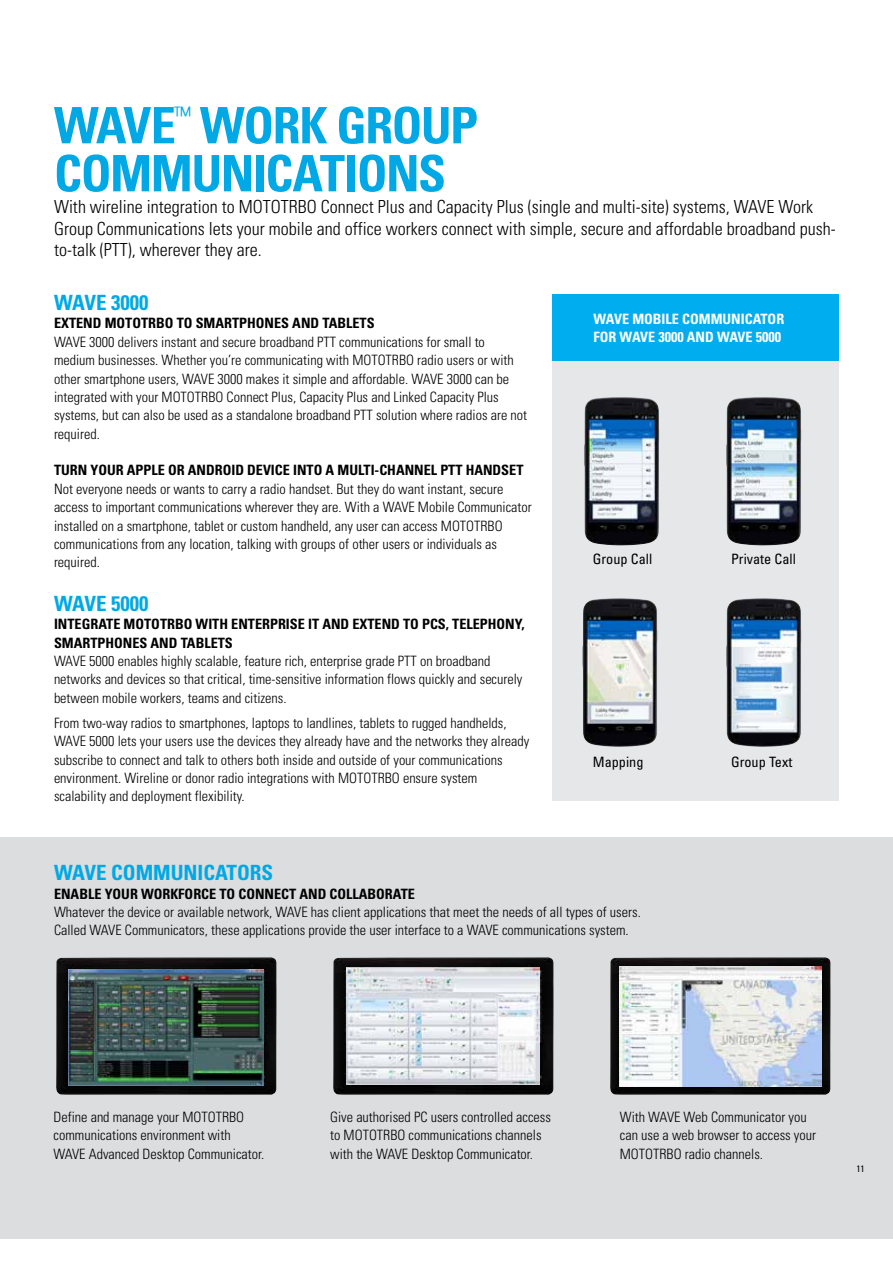
<style>
.page{position:relative;width:893px;height:1263px;background:#fff}
.page>*{position:absolute;margin:0;border:0;box-sizing:border-box;transform-origin:0 0}
.t1{font:700 condensed 50.25px/48px "Univers";letter-spacing:-.03em;color:#00a9e5}
.t2{font:700 condensed 21px "Univers";color:#00a9e5}
.t3{font:300 condensed 18px/21.6px "Univers";color:#000}
.t4{font:300 condensed 14.25px/18.3px "Univers";color:#000}
.t5{font:700 condensed 14.25px/18.3px "Univers";color:#000}
.t6{font:700 condensed 14.25px/18.3px "Univers";color:#fff}
.t7{font:condensed 14.25px "Univers";color:#000}
</style>
<div class="page">
<div style="left:553px;top:294px;width:286px;height:507px;background:#e6e7e8"></div>
<div style="left:553px;top:294px;width:286px;height:66px;background:#00aeef"></div>
<div style="left:0;top:837px;width:893px;height:402px;background:#dcddde"></div>
<img style="left:584px;top:397px;width:75px;height:148px">
<img style="left:582px;top:598px;width:76px;height:149px">
<img style="left:726px;top:598px;width:75px;height:149px">
<img style="left:726px;top:397px;width:75px;height:148px">
<img style="left:333px;top:957px;width:221px;height:138px">
<img style="left:346px;top:967px;width:193px;height:117px">
<img style="left:610px;top:957px;width:221px;height:138px">
<img style="left:619px;top:966px;width:203px;height:120px">
<img style="left:56px;top:957px;width:221px;height:138px">
<img style="left:69px;top:970px;width:195px;height:115px">
<h1 class="t1" style="left:54px;top:101px;width:426px">WAVE<sup>™</sup> WORK GROUP<br>COMMUNICATIONS</h1>
<p class="t3" style="left:54px;top:196px;width:783px">With wireline integration to MOTOTRBO Connect Plus and Capacity Plus (single and multi-site) systems, WAVE Work<br>Group Communications lets your mobile and office workers connect with simple, secure and affordable broadband push&shy;to-talk (PTT), wherever they are.</p>
<h2 class="t2" style="left:54px;top:290px;width:96px">WAVE 3000</h2>
<p class="t5" style="left:54px;top:314px;width:322px">EXTEND MOTOTRBO TO SMARTPHONES AND TABLETS</p>
<p class="t4" style="left:54px;top:333px;width:475px">WAVE 3000 delivers instant and secure broadband PTT communications for small to medium businesses. Whether you’re communicating with MOTOTRBO radio users or with other smartphone users, WAVE 3000 makes it simple and affordable. WAVE 3000 can be integrated with your MOTOTRBO Connect Plus, Capacity Plus and Linked Capacity Plus systems, but can also be used as a standalone broadband PTT solution where radios are not required.</p>
<p class="t5" style="left:54px;top:461px;width:471px">TURN YOUR APPLE OR ANDROID DEVICE INTO A MULTI-CHANNEL PTT HANDSET</p>
<p class="t4" style="left:54px;top:480px;width:479px">Not everyone needs or wants to carry a radio handset. But they do want instant, secure access to important communications wherever they are. With a WAVE Mobile Communicator installed on a smartphone, tablet or custom handheld, any user can access MOTOTRBO communications from any location, talking with groups of other users or individuals as required.</p>
<h2 class="t2" style="left:54px;top:591px;width:96px">WAVE 5000</h2>
<p class="t5" style="left:54px;top:615px;width:472px">INTEGRATE MOTOTRBO WITH ENTERPRISE IT AND EXTEND TO PCS, TELEPHONY,<br>SMARTPHONES AND TABLETS</p>
<p class="t4" style="left:54px;top:652px;width:470px">WAVE 5000 enables highly scalable, feature rich, enterprise grade PTT on broadband networks and devices so that critical, time-sensitive information flows quickly and securely between mobile workers, teams and citizens.</p>
<p class="t4" style="left:54px;top:714px;width:477px">From two-way radios to smartphones, laptops to landlines, tablets to rugged handhelds, WAVE 5000 lets your users use the devices they already have and the networks they already subscribe to connect and talk to others both inside and outside of your communications environment. Wireline or donor radio integrations with MOTOTRBO ensure system scalability and deployment flexibility.</p>
<p class="t6" style="left:593px;top:309px;width:192px">WAVE MOBILE COMMUNICATOR<br>FOR WAVE 3000 AND WAVE 5000</p>
<p class="t7" style="left:593px;top:550px;width:61px">Group Call</p>
<p class="t7" style="left:731px;top:550px;width:66px">Private Call</p>
<p class="t7" style="left:593px;top:753px;width:52px">Mapping</p>
<p class="t7" style="left:731px;top:753px;width:63px">Group Text</p>
<h2 class="t2" style="left:54px;top:860px;width:221px">WAVE COMMUNICATORS</h2>
<p class="t5" style="left:54px;top:884px;width:362px">ENABLE YOUR WORKFORCE TO CONNECT AND COLLABORATE</p>
<p class="t4" style="left:54px;top:903px;width:588px">Whatever the device or available network, WAVE has client applications that meet the needs of all types of users.<br>Called WAVE Communicators, these applications provide the user interface to a WAVE communications system.</p>
<p class="t4" style="left:53px;top:1108px;width:212px">Define and manage your MOTOTRBO communications environment with<br>WAVE Advanced Desktop Communicator.</p>
<p class="t4" style="left:330px;top:1108px;width:222px">Give authorised PC users controlled access to MOTOTRBO communications channels with the WAVE Desktop Communicator.</p>
<p class="t4" style="left:620px;top:1108px;width:198px">With WAVE Web Communicator you can use a web browser to access your<br>MOTOTRBO radio channels.</p>
</div>
